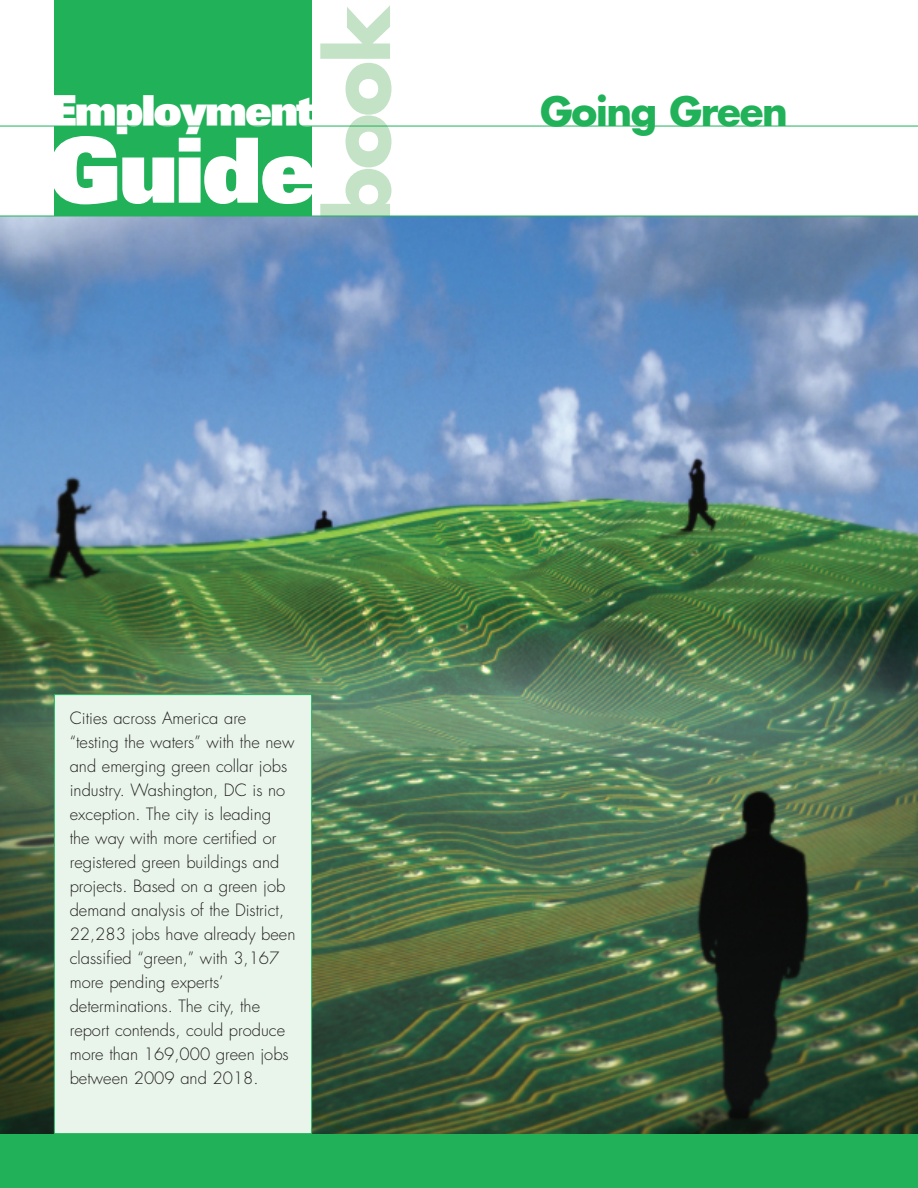
<style>
.page{position:relative;width:918px;height:1188px;background:#fff}
.page>*{position:absolute;margin:0;border:0;box-sizing:border-box;transform-origin:0 0}
.t1{font:900 90px "Univers";letter-spacing:-.02em;color:#fff}
.t2{font:700 84px "Futura";color:#c3e2c6}
.t3{font:900 42.75px "Univers";letter-spacing:-.04em;color:#fff}
.t4{font:700 39px "Futura";letter-spacing:-.035em;color:#21b259}
.t5{font:300 16.5px/24px "Futura";color:#231f20}
</style>
<div class="page">
<div style="left:54px;top:0;width:258px;height:216px;background:#21b259"></div>
<img style="left:0;top:217px;width:918px;height:917px">
<div style="left:54px;top:695px;width:258px;height:439px;background:#e9f5ea"></div>
<div style="left:54px;top:694px;width:258px;height:440px;border:1px solid #21b259"></div>
<div style="left:0;top:1134px;width:918px;height:54px;background:#21b259"></div>
<hr style="left:0;top:126px;width:918px;height:1px;background:#21b259">
<hr style="left:0;top:216px;width:918px;height:1px;background:#21b259">
<h2 class="t2" style="left:320px;top:224px;width:219px;rotate:-90deg">book</h2>
<h3 class="t3" style="left:50px;top:95px;width:266px">Employment</h3>
<h1 class="t1" style="left:48px;top:138px;width:270px">Guide</h1>
<h3 class="t4" style="left:540px;top:94px;width:249px">Going Green</h3>
<p class="t5" style="left:70px;top:707px;width:227px">Cities across America are “testing the waters” with the new and emerging green collar jobs industry. Washington, DC is no exception. The city is leading<br>the way with more certified or registered green buildings and projects. Based on a green job demand analysis of the District,<br>22,283 jobs have already been classified “green,” with 3,167 more pending experts’ determinations. The city, the report contends, could produce more than 169,000 green jobs between 2009 and 2018.</p>
</div>
